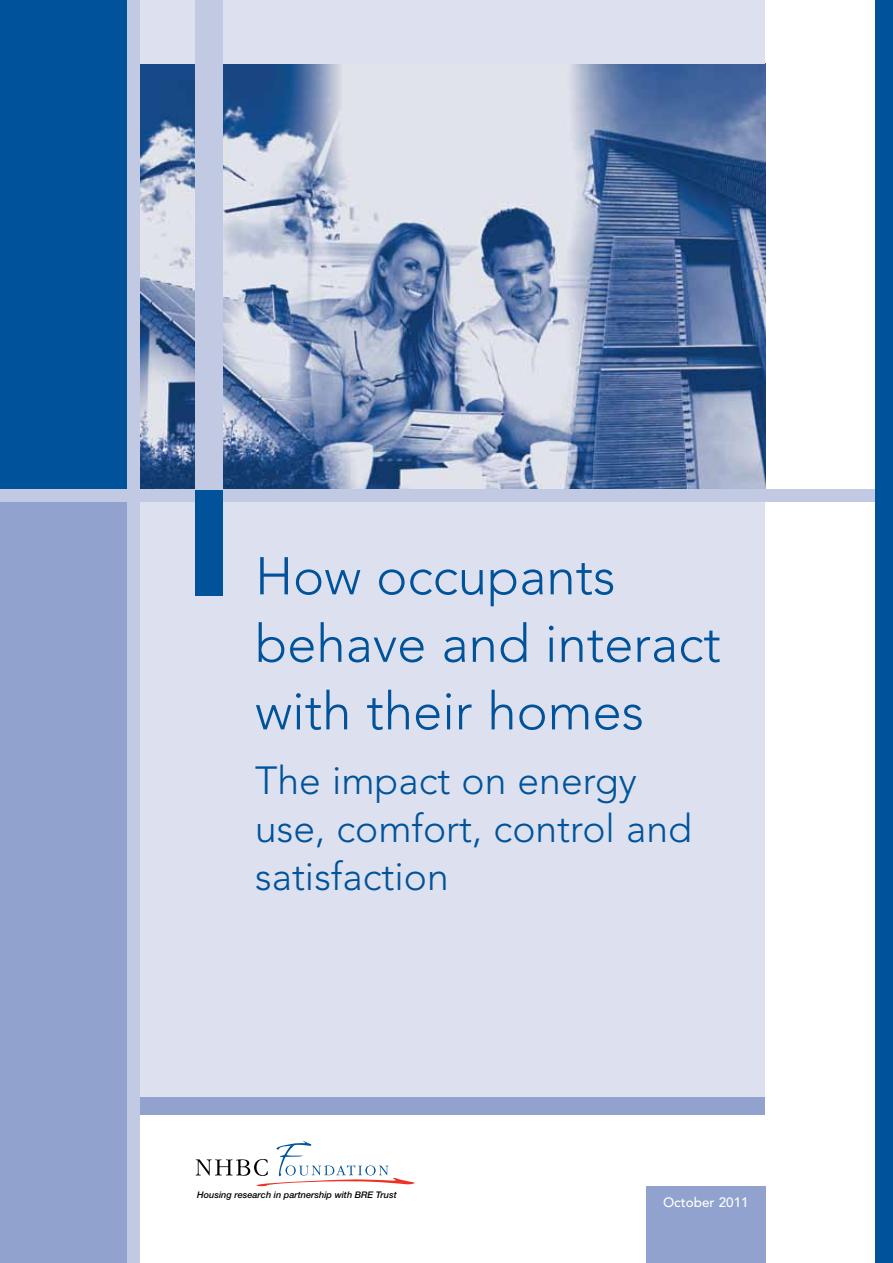
<style>
.page{position:relative;width:893px;height:1263px;background:#fff}
.page>*{position:absolute;margin:0;border:0;box-sizing:border-box;transform-origin:0 0}
.t1{font:300 52.5px/67.5px "Avenir LT";color:#00539b}
.t2{font:300 39px/48px "Avenir LT";color:#00539b}
.t3{font:500 13.5px "Avenir LT";color:#fff}
.t4{font:italic 500 9.15px "Helvetica Neue";color:#000}
</style>
<div class="page">
<div style="left:128px;top:489px;width:637px;height:608px;background:#dde1ef"></div>
<img style="left:140px;top:64px;width:625px;height:425px">
<div style="left:128px;top:1097px;width:637px;height:17px;background:#90a2cd"></div>
<div style="left:128px;top:0;width:637px;height:64px;background:#dde1ef"></div>
<div style="left:0;top:496px;width:128px;height:767px;background:#90a2cd"></div>
<div style="left:0;top:0;width:128px;height:493px;background:#00539b"></div>
<div style="left:128px;top:0;width:12px;height:1263px;background:#c1c9e3"></div>
<div style="left:0;top:489px;width:893px;height:13px;background:#c1c9e3"></div>
<div style="left:196px;top:489px;width:27px;height:106px;background:#00539b"></div>
<div style="left:196px;top:0;width:27px;height:489px;background:#c1c9e3"></div>
<div style="left:876px;top:0;width:17px;height:1263px;background:#00539b"></div>
<svg style="left:196px;top:1141px;width:219px;height:45px"></svg>
<div style="left:646px;top:1186px;width:119px;height:77px;background:#90a2cd"></div>
<h1 class="t1" style="left:255px;top:543px;width:467px">How occupants behave and interact with their homes</h1>
<p class="t2" style="left:255px;top:757px;width:438px">The impact on energy use, comfort, control and satisfaction</p>
<p class="t4" style="left:197px;top:1190px;width:201px">Housing research in partnership with BRE Trust</p>
<p class="t3" style="left:663px;top:1194px;width:87px">October 2011</p>
</div>
